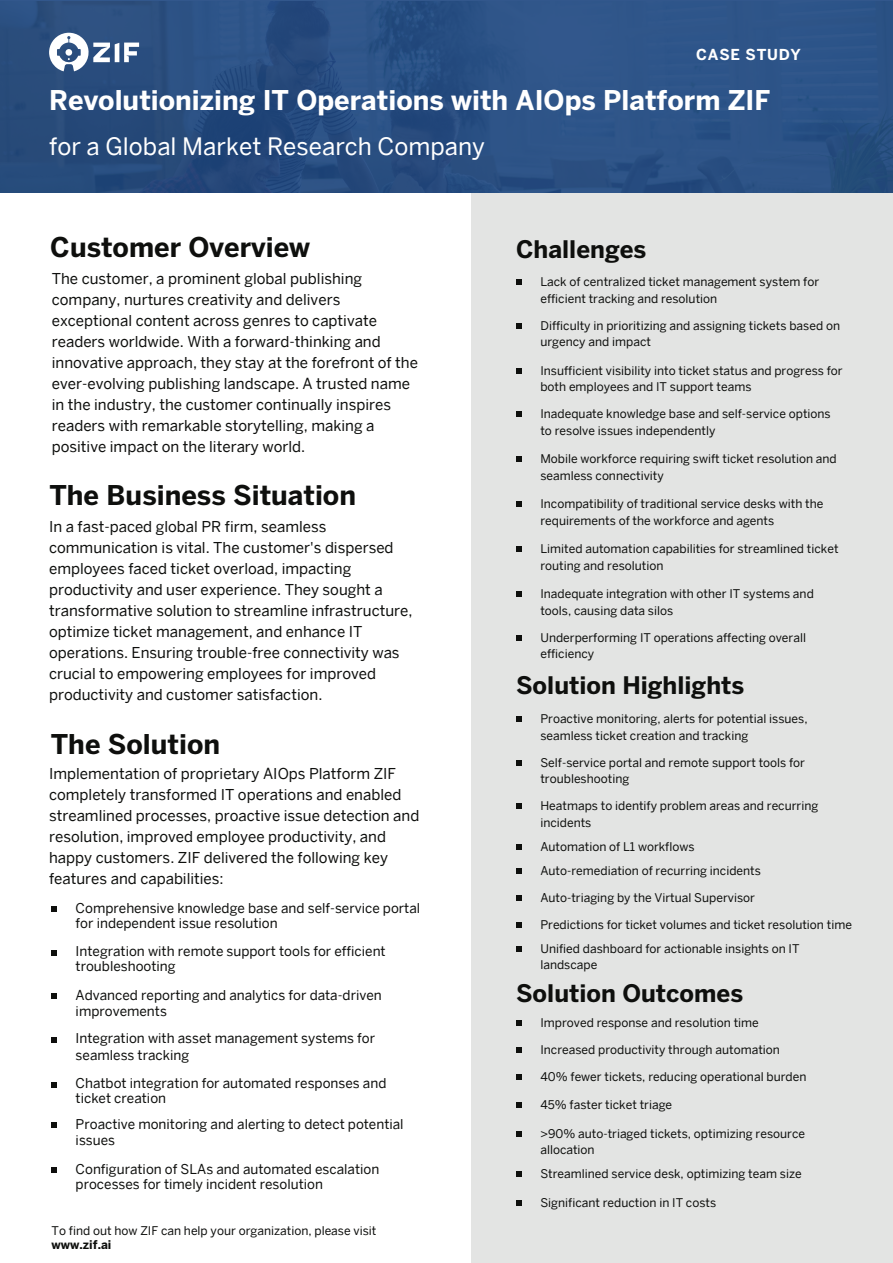
<style>
.page{position:relative;width:893px;height:1263px;background:#fff}
.page>*{position:absolute;margin:0;border:0;box-sizing:border-box;transform-origin:0 0}
.t1{font:700 27px "Benton Sans";color:#fff}
.t2{font:700 27px "Benton Sans";color:#0e0f0d}
.t3{font:700 24px "Benton Sans";color:#0e0f0d}
.t4{font:24px "Benton Sans";color:#fff}
.t5{font:15px/21px "Benton Sans";color:#0e0f0d}
.t6{font:700 15px "Benton Sans";letter-spacing:.05em;color:#fff}
.t7{font:13.5px/15px "Benton Sans";color:#0e0f0d}
.t8{font:12px/16.5px "Benton Sans";color:#0e0f0d}
.t9{font:700 12px "Benton Sans";color:#0e0f0d}
</style>
<div class="page">
<div style="left:471px;top:193px;width:422px;height:1070px;background:#e0e1e0"></div>
<svg style="left:516px;top:1047px;width:5px;height:5px"></svg>
<svg style="left:516px;top:1171px;width:5px;height:6px"></svg>
<svg style="left:516px;top:1200px;width:5px;height:5px"></svg>
<svg style="left:516px;top:1102px;width:5px;height:6px"></svg>
<svg style="left:516px;top:1131px;width:5px;height:5px"></svg>
<svg style="left:516px;top:1074px;width:5px;height:5px"></svg>
<svg style="left:516px;top:1020px;width:5px;height:5px"></svg>
<svg style="left:516px;top:946px;width:5px;height:5px"></svg>
<svg style="left:516px;top:922px;width:5px;height:5px"></svg>
<svg style="left:516px;top:895px;width:5px;height:5px"></svg>
<svg style="left:516px;top:868px;width:5px;height:5px"></svg>
<svg style="left:516px;top:844px;width:5px;height:5px"></svg>
<svg style="left:516px;top:804px;width:5px;height:5px"></svg>
<svg style="left:516px;top:760px;width:5px;height:5px"></svg>
<svg style="left:516px;top:717px;width:5px;height:5px"></svg>
<svg style="left:516px;top:547px;width:5px;height:5px"></svg>
<svg style="left:516px;top:502px;width:5px;height:5px"></svg>
<svg style="left:516px;top:635px;width:5px;height:5px"></svg>
<svg style="left:516px;top:592px;width:5px;height:5px"></svg>
<svg style="left:516px;top:457px;width:5px;height:5px"></svg>
<svg style="left:516px;top:412px;width:5px;height:5px"></svg>
<svg style="left:516px;top:368px;width:5px;height:5px"></svg>
<svg style="left:516px;top:323px;width:5px;height:5px"></svg>
<svg style="left:516px;top:280px;width:5px;height:5px"></svg>
<div style="left:0;top:0;width:893px;height:193px;background:linear-gradient(to right,#274a7b,#2d5589)"></div>
<svg style="left:49px;top:33px;width:90px;height:38px"></svg>
<svg style="left:51px;top:1122px;width:6px;height:6px"></svg>
<svg style="left:51px;top:1167px;width:6px;height:6px"></svg>
<svg style="left:51px;top:1037px;width:6px;height:5px"></svg>
<svg style="left:51px;top:993px;width:6px;height:6px"></svg>
<svg style="left:51px;top:1082px;width:6px;height:5px"></svg>
<svg style="left:51px;top:950px;width:6px;height:5px"></svg>
<svg style="left:51px;top:906px;width:6px;height:6px"></svg>
<p class="t6" style="left:696px;top:46px;width:106px">CASE STUDY</p>
<h1 class="t1" style="left:49px;top:84px;width:723px">Revolutionizing IT Operations with AIOps Platform ZIF</h1>
<h2 class="t4" style="left:49px;top:132px;width:437px">for a Global Market Research Company</h2>
<h1 class="t2" style="left:50px;top:231px;width:261px">Customer Overview</h1>
<p class="t5" style="left:52px;top:268px;width:368px">The customer, a prominent global publishing company, nurtures creativity and delivers exceptional content across genres to captivate readers worldwide. With a forward-thinking and innovative approach, they stay at the forefront of the ever-evolving publishing landscape. A trusted name in the industry, the customer continually inspires readers with remarkable storytelling, making a positive impact on the literary world.</p>
<h1 class="t2" style="left:49px;top:479px;width:308px">The Business Situation</h1>
<p class="t5" style="left:49px;top:515px;width:365px">In a fast-paced global PR firm, seamless communication is vital. The customer's dispersed employees faced ticket overload, impacting productivity and user experience. They sought a transformative solution to streamline infrastructure, optimize ticket management, and enhance IT operations. Ensuring trouble-free connectivity was crucial to empowering employees for improved productivity and customer satisfaction.</p>
<h1 class="t2" style="left:51px;top:728px;width:171px">The Solution</h1>
<p class="t5" style="left:49px;top:763px;width:372px">Implementation of proprietary AIOps Platform ZIF completely transformed IT operations and enabled streamlined processes, proactive issue detection and resolution, improved employee productivity, and happy customers. ZIF delivered the following key features and capabilities:</p>
<p class="t7" style="left:76px;top:900px;width:346px">Comprehensive knowledge base and self-service portal for independent issue resolution</p>
<p class="t7" style="left:76px;top:944px;width:312px">Integration with remote support tools for efficient troubleshooting</p>
<p class="t7" style="left:76px;top:986px;width:308px;line-height:16.5px">Advanced reporting and analytics for data-driven improvements</p>
<p class="t7" style="left:76px;top:1030px;width:301px;line-height:16.5px">Integration with asset management systems for seamless tracking</p>
<p class="t7" style="left:76px;top:1076px;width:312px">Chatbot integration for automated responses and ticket creation</p>
<p class="t7" style="left:76px;top:1115px;width:330px;line-height:16.5px">Proactive monitoring and alerting to detect potential issues</p>
<p class="t7" style="left:76px;top:1161px;width:305px">Configuration of SLAs and automated escalation processes for timely incident resolution</p>
<p class="t8" style="left:52px;top:1222px;width:326px">To find out how ZIF can help your organization, please visit</p>
<p class="t9" style="left:52px;top:1238px;width:61px">www.zif.ai</p>
<h2 class="t3" style="left:516px;top:235px;width:132px">Challenges</h2>
<p class="t8" style="left:540px;top:273px;width:280px">Lack of centralized ticket management system for efficient tracking and resolution</p>
<p class="t8" style="left:540px;top:317px;width:301px">Difficulty in prioritizing and assigning tickets based on urgency and impact</p>
<p class="t8" style="left:540px;top:362px;width:304px">Insufficient visibility into ticket status and progress for both employees and IT support teams</p>
<p class="t8" style="left:540px;top:405px;width:292px">Inadequate knowledge base and self-service options to resolve issues independently</p>
<p class="t8" style="left:540px;top:450px;width:298px">Mobile workforce requiring swift ticket resolution and seamless connectivity</p>
<p class="t8" style="left:540px;top:495px;width:284px">Incompatibility of traditional service desks with the requirements of the workforce and agents</p>
<p class="t8" style="left:540px;top:540px;width:300px">Limited automation capabilities for streamlined ticket routing and resolution</p>
<p class="t8" style="left:540px;top:585px;width:275px">Inadequate integration with other IT systems and tools, causing data silos</p>
<p class="t8" style="left:540px;top:629px;width:267px">Underperforming IT operations affecting overall efficiency</p>
<h2 class="t3" style="left:516px;top:671px;width:230px">Solution Highlights</h2>
<p class="t8" style="left:540px;top:710px;width:269px">Proactive monitoring, alerts for potential issues, seamless ticket creation and tracking</p>
<p class="t8" style="left:540px;top:754px;width:266px">Self-service portal and remote support tools for troubleshooting</p>
<p class="t8" style="left:540px;top:797px;width:279px">Heatmaps to identify problem areas and recurring incidents</p>
<p class="t8" style="left:540px;top:838px;width:156px">Automation of L1 workflows</p>
<p class="t8" style="left:540px;top:862px;width:222px">Auto-remediation of recurring incidents</p>
<p class="t8" style="left:540px;top:889px;width:216px">Auto-triaging by the Virtual Supervisor</p>
<p class="t8" style="left:540px;top:916px;width:313px">Predictions for ticket volumes and ticket resolution time</p>
<p class="t8" style="left:540px;top:940px;width:261px">Unified dashboard for actionable insights on IT landscape</p>
<h2 class="t3" style="left:516px;top:979px;width:229px">Solution Outcomes</h2>
<p class="t8" style="left:540px;top:1014px;width:220px">Improved response and resolution time</p>
<p class="t8" style="left:540px;top:1041px;width:241px">Increased productivity through automation</p>
<p class="t8" style="left:540px;top:1068px;width:267px">40% fewer tickets, reducing operational burden</p>
<p class="t8" style="left:540px;top:1096px;width:133px">45% faster ticket triage</p>
<p class="t8" style="left:540px;top:1125px;width:266px">&gt;90% auto-triaged tickets, optimizing resource allocation</p>
<p class="t8" style="left:540px;top:1165px;width:263px">Streamlined service desk, optimizing team size</p>
<p class="t8" style="left:540px;top:1194px;width:177px">Significant reduction in IT costs</p>
</div>
